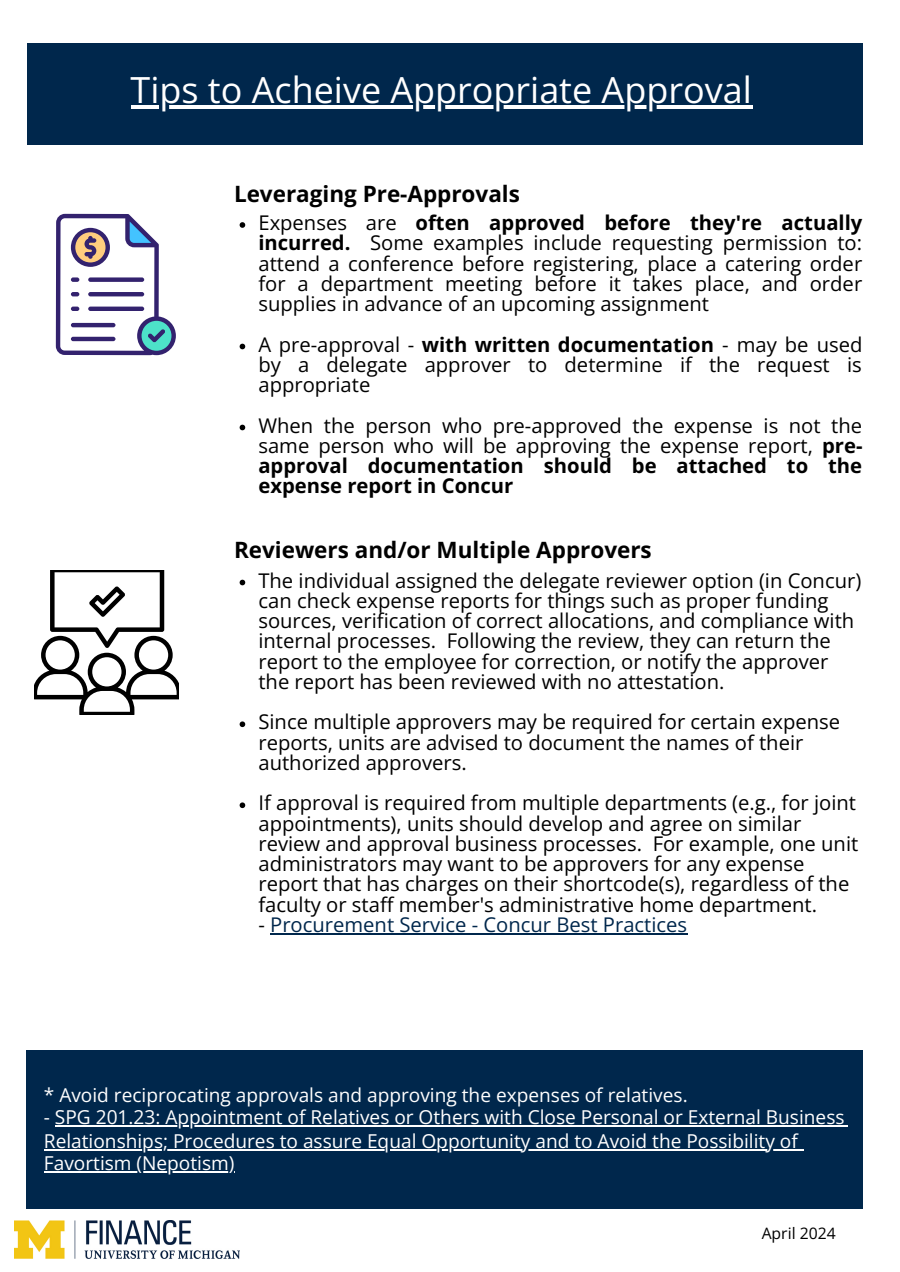
<style>
.page{position:relative;width:900px;height:1272px;background:#fff}
.page>*{position:absolute;margin:0;border:0;box-sizing:border-box;transform-origin:0 0}
.t1{font:36px "Open Sans";color:#fff}
.t2{font:700 22.5px "Open Sans";color:#000}
.t3{font:20.25px/20.2px "Open Sans";color:#000;text-align:justify}
.t4{font:20.25px "Open Sans";color:#00274c}
.t5{font:19.1px/23.1px "Open Sans";color:#fff}
.t6{font:15.75px "Open Sans";color:#000}
.s1{font-weight:700}
.s2{color:#000}
</style>
<div class="page">
<svg style="left:240px;top:222px;width:5px;height:6px"></svg>
<svg style="left:240px;top:344px;width:5px;height:5px"></svg>
<svg style="left:240px;top:425px;width:5px;height:5px"></svg>
<svg style="left:240px;top:580px;width:5px;height:5px"></svg>
<svg style="left:240px;top:721px;width:5px;height:6px"></svg>
<svg style="left:240px;top:802px;width:5px;height:6px"></svg>
<hr style="left:270px;top:933px;width:418px;height:1px;background:#00274c">
<div style="left:26px;top:1050px;width:837px;height:159px;background:#00274c"></div>
<div style="left:27px;top:44px;width:836px;height:101px;background:#00274c"></div>
<hr style="left:131px;top:105px;width:622px;height:3px;background:#fff">
<svg style="left:35px;top:570px;width:144px;height:144px"></svg>
<hr style="left:55px;top:1125px;width:791px;height:1px;background:#fff">
<hr style="left:44px;top:1149px;width:755px;height:1px;background:#fff">
<hr style="left:44px;top:1171px;width:191px;height:2px;background:#fff">
<svg style="left:56px;top:214px;width:120px;height:141px"></svg>
<img style="left:14px;top:1221px;width:225px;height:37px">
<p class="t1" style="left:131px;top:64px;width:623px">Tips to Acheive Appropriate Approval</p>
<p class="t2" style="left:234px;top:178px;width:287px">Leveraging Pre-Approvals</p>
<p class="t3" style="left:258px;top:212px;width:606px">Expenses are <span class="s1">often approved before they're actually incurred.</span> Some examples include requesting permission to: attend a conference before registering, place a catering order for a department meeting before it takes place, and order supplies in advance of an upcoming assignment</p>
<p class="t3" style="left:258px;top:334px;width:606px">A pre-approval - <span class="s1">with written documentation</span> - may be used by a delegate approver to determine if the request is appropriate</p>
<p class="t3" style="left:258px;top:415px;width:606px">When the person who pre-approved the expense is not the same person who will be approving the expense report, <span class="s1">pre&shy;approval documentation should be attached to the expense report in Concur</span></p>
<p class="t2" style="left:234px;top:534px;width:419px">Reviewers and/or Multiple Approvers</p>
<p class="t3" style="left:258px;top:570px;width:604px;text-align:left">The individual assigned the delegate reviewer option (in Concur) can check expense reports for things such as proper funding sources, verification of correct allocations, and compliance with internal processes. Following the review, they can return the report to the employee for correction, or notify the approver the report has been reviewed with no attestation.</p>
<p class="t3" style="left:258px;top:711px;width:583px;text-align:left">Since multiple approvers may be required for certain expense reports, units are advised to document the names of their authorized approvers.</p>
<p class="t3" style="left:258px;top:792px;width:601px;text-align:left">If approval is required from multiple departments (e.g., for joint appointments), units should develop and agree on similar review and approval business processes. For example, one unit administrators may want to be approvers for any expense report that has charges on their shortcode(s), regardless of the faculty or staff member's administrative home department.</p>
<p class="t4" style="left:258px;top:910px;width:430px"><span class="s2">-</span> Procurement Service - Concur Best Practices</p>
<p class="t5" style="left:44px;top:1083px;width:645px">* Avoid reciprocating approvals and approving the expenses of relatives.</p>
<p class="t5" style="left:44px;top:1105px;width:802px">- SPG 201.23: Appointment of Relatives or Others with Close Personal or External Business<br>Relationships; Procedures to assure Equal Opportunity and to Avoid the Possibility of<br>Favortism (Nepotism)</p>
<p class="t6" style="left:762px;top:1222px;width:75px">April 2024</p>
</div>
